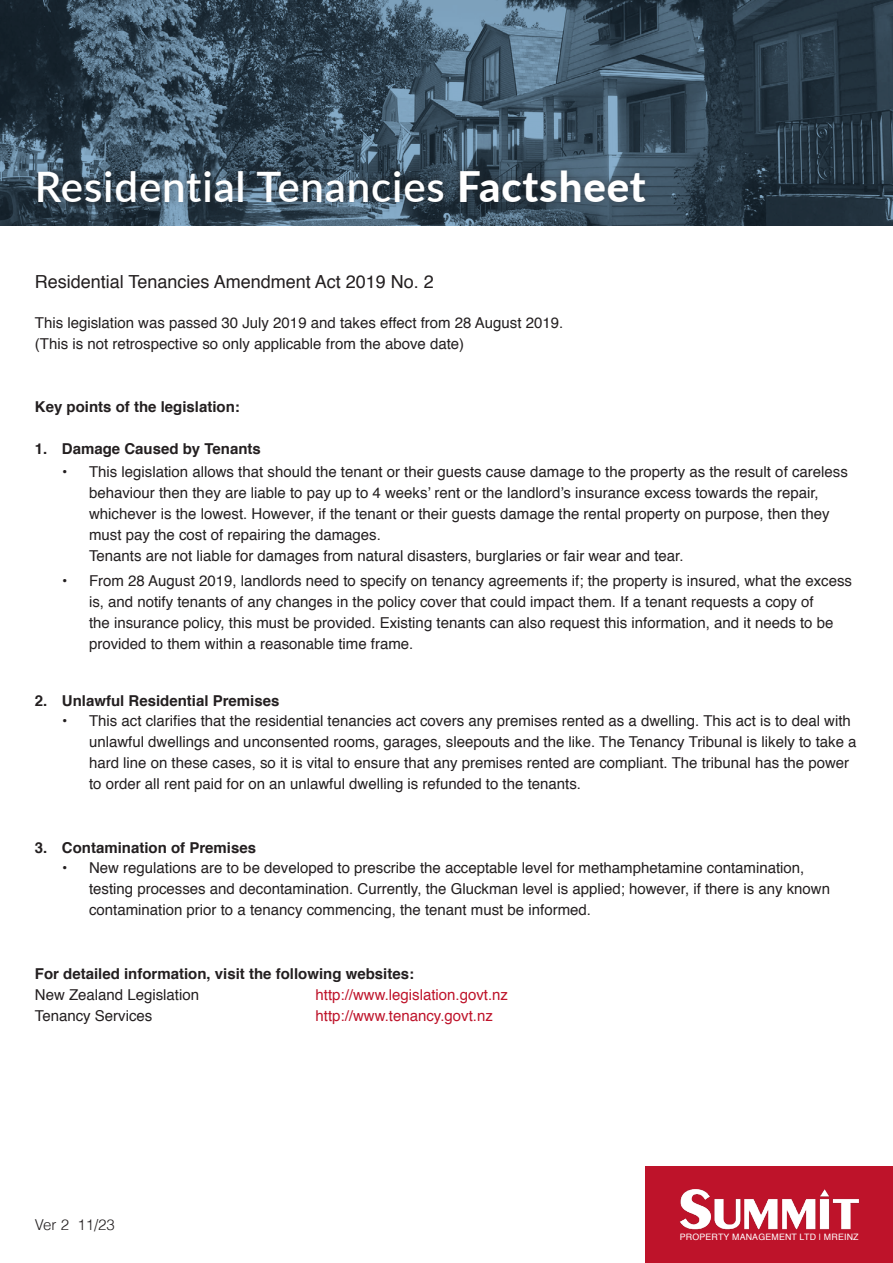
<style>
.page{position:relative;width:893px;height:1263px;background:#fff}
.page>*{position:absolute;margin:0;border:0;box-sizing:border-box;transform-origin:0 0}
.t1{font:600 42px "Lato";letter-spacing:.02em;color:#fff}
.t2{font:18px "Helvetica";color:#231f20}
.t3{font:15px/21px "Helvetica";color:#231f20}
.t4{font:700 15px "Helvetica";color:#231f20}
.t5{font:15px "Helvetica";color:#be132a}
.t6{font:300 15px "Helvetica";color:#231f20}
.t7{font:8.85px "Helvetica";letter-spacing:.02em;color:#fff}
.s1{font-weight:800}
</style>
<div class="page">
<div style="left:645px;top:1167px;width:248px;height:96px;background:#be132a"></div>
<img style="left:680px;top:1189px;width:179px;height:41px">
<svg style="left:0;top:0;width:893px;height:225px;background:#384d5c"></svg>
<div style="left:30px;top:163px;width:623px;height:47px;background:#231f20;opacity:.4"></div>
<p class="t1" style="left:35px;top:156px;width:612px">Residential Tenancies <span class="s1">Factsheet</span></p>
<p class="t2" style="left:35px;top:268px;width:400px">Residential Tenancies Amendment Act 2019 No. 2</p>
<p class="t3" style="left:35px;top:313px;width:530px">This legislation was passed 30 July 2019 and takes effect from 28 August 2019.</p>
<p class="t3" style="left:35px;top:334px;width:431px">(This is not retrospective so only applicable from the above date)</p>
<p class="t4" style="left:35px;top:395px;width:207px">Key points of the legislation:</p>
<p class="t4" style="left:35px;top:437px;width:227px">1. Damage Caused by Tenants</p>
<p class="t3" style="left:89px;top:461px;width:760px;text-indent:-27px">• This legislation allows that should the tenant or their guests cause damage to the property as the result of careless behaviour then they are liable to pay up to 4 weeks’ rent or the landlord’s insurance excess towards the repair, whichever is the lowest. However, if the tenant or their guests damage the rental property on purpose, then they must pay the cost of repairing the damages.<br>Tenants are not liable for damages from natural disasters, burglaries or fair wear and tear.</p>
<p class="t3" style="left:89px;top:571px;width:764px;text-indent:-27px">• From 28 August 2019, landlords need to specify on tenancy agreements if; the property is insured, what the excess is, and notify tenants of any changes in the policy cover that could impact them. If a tenant requests a copy of<br>the insurance policy, this must be provided. Existing tenants can also request this information, and it needs to be provided to them within a reasonable time frame.</p>
<p class="t4" style="left:35px;top:689px;width:246px">2. Unlawful Residential Premises</p>
<p class="t3" style="left:89px;top:711px;width:769px;text-indent:-27px">• This act clarifies that the residential tenancies act covers any premises rented as a dwelling. This act is to deal with unlawful dwellings and unconsented rooms, garages, sleepouts and the like. The Tenancy Tribunal is likely to take a hard line on these cases, so it is vital to ensure that any premises rented are compliant. The tribunal has the power to order all rent paid for on an unlawful dwelling is refunded to the tenants.</p>
<p class="t4" style="left:35px;top:836px;width:223px">3. Contamination of Premises</p>
<p class="t3" style="left:89px;top:858px;width:742px;text-indent:-27px">• New regulations are to be developed to prescribe the acceptable level for methamphetamine contamination, testing processes and decontamination. Currently, the Gluckman level is applied; however, if there is any known contamination prior to a tenancy commencing, the tenant must be informed.</p>
<p class="t4" style="left:35px;top:962px;width:381px">For detailed information, visit the following websites:</p>
<p class="t3" style="left:35px;top:985px;width:166px">New Zealand Legislation</p>
<p class="t3" style="left:35px;top:1006px;width:119px">Tenancy Services</p>
<p class="t5" style="left:315px;top:983px;width:194px">http://www.legislation.govt.nz</p>
<p class="t5" style="left:315px;top:1004px;width:179px">http://www.tenancy.govt.nz</p>
<p class="t6" style="left:35px;top:1213px;width:82px">Ver 2 11/23</p>
<p class="t7" style="left:680px;top:1230px;width:180px">PROPERTY MANAGEMENT LTD | MREINZ</p>
</div>
